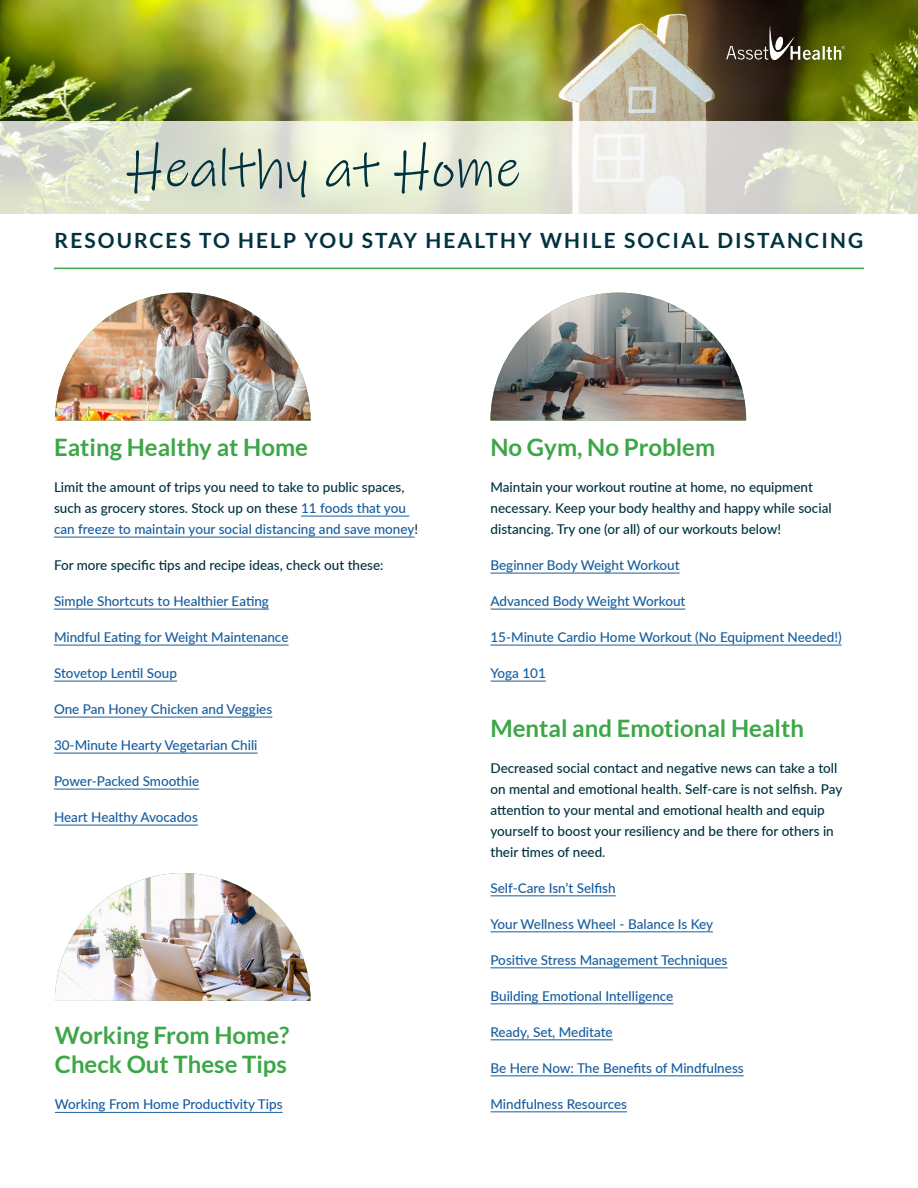
<style>
.page{position:relative;width:918px;height:1188px;background:#fff}
.page>*{position:absolute;margin:0;border:0;box-sizing:border-box;transform-origin:0 0}
.t1{font:54px "Ink Free";color:#00323f}
.BODY_STYLE{font:700 24px/28.8px "Lato";color:#3da647}
.Subhead_-_Align_Cent{font:700 21px "Lato";letter-spacing:.1em;color:#00323f}
.BODY_STYLE-2{font:500 13.5px/21px "Lato";color:#00323f}
.BODY_STYLE-3{font:500 13.5px "Lato";color:#175d9e}
.s1{color:#175d9e}
</style>
<div class="page">
<hr style="left:491px;top:573px;width:189px;height:1px;background:#175d9e">
<hr style="left:491px;top:609px;width:195px;height:1px;background:#175d9e">
<hr style="left:491px;top:645px;width:351px;height:1px;background:#175d9e">
<hr style="left:491px;top:681px;width:55px;height:1px;background:#175d9e">
<hr style="left:54px;top:268px;width:810px;height:1px;background:#3da647">
<hr style="left:301px;top:516px;width:108px;height:1px;background:#175d9e">
<hr style="left:54px;top:537px;width:361px;height:1px;background:#175d9e">
<hr style="left:54px;top:609px;width:215px;height:1px;background:#175d9e">
<hr style="left:54px;top:645px;width:235px;height:1px;background:#175d9e">
<hr style="left:54px;top:681px;width:123px;height:1px;background:#175d9e">
<hr style="left:54px;top:717px;width:218px;height:1px;background:#175d9e">
<hr style="left:54px;top:753px;width:204px;height:1px;background:#175d9e">
<hr style="left:54px;top:789px;width:145px;height:1px;background:#175d9e">
<hr style="left:54px;top:825px;width:144px;height:1px;background:#175d9e">
<hr style="left:491px;top:896px;width:125px;height:1px;background:#175d9e">
<hr style="left:491px;top:932px;width:222px;height:1px;background:#175d9e">
<hr style="left:491px;top:968px;width:237px;height:1px;background:#175d9e">
<hr style="left:491px;top:1004px;width:182px;height:1px;background:#175d9e">
<hr style="left:491px;top:1040px;width:122px;height:1px;background:#175d9e">
<hr style="left:491px;top:1076px;width:253px;height:1px;background:#175d9e">
<hr style="left:491px;top:1112px;width:136px;height:1px;background:#175d9e">
<hr style="left:55px;top:1112px;width:228px;height:1px;background:#175d9e">
<img style="left:55px;top:873px;width:256px;height:128px">
<img style="left:55px;top:293px;width:256px;height:127px">
<img style="left:491px;top:293px;width:255px;height:127px">
<img style="left:0;top:0;width:918px;height:121px">
<svg style="left:0;top:121px;width:918px;height:93px;background:#e3e6d6"></svg>
<img style="left:727px;top:26px;width:118px;height:33px">
<p class="t1" style="left:128px;top:137px;width:394px">Healthy at Home</p>
<p class="Subhead_-_Align_Cent" style="left:55px;top:228px;width:810px">RESOURCES TO HELP YOU STAY HEALTHY WHILE SOCIAL DISTANCING</p>
<p class="BODY_STYLE" style="left:54px;top:432px;width:256px">Eating Healthy at Home</p>
<p class="BODY_STYLE-2" style="left:54px;top:476px;width:366px">Limit the amount of trips you need to take to public spaces, such as grocery stores. Stock up on these <span class="s1">11 foods that you can freeze to maintain your social distancing and save money</span>!</p>
<p class="BODY_STYLE-2" style="left:54px;top:554px;width:331px">For more specific tips and recipe ideas, check out these:</p>
<p class="BODY_STYLE-3" style="left:54px;top:591px;width:217px">Simple Shortcuts to Healthier Eating</p>
<p class="BODY_STYLE-3" style="left:54px;top:627px;width:236px">Mindful Eating for Weight Maintenance</p>
<p class="BODY_STYLE-3" style="left:54px;top:663px;width:125px">Stovetop Lentil Soup</p>
<p class="BODY_STYLE-3" style="left:54px;top:699px;width:220px">One Pan Honey Chicken and Veggies</p>
<p class="BODY_STYLE-3" style="left:54px;top:735px;width:205px">30-Minute Hearty Vegetarian Chili</p>
<p class="BODY_STYLE-3" style="left:54px;top:771px;width:147px">Power-Packed Smoothie</p>
<p class="BODY_STYLE-3" style="left:54px;top:807px;width:145px">Heart Healthy Avocados</p>
<p class="BODY_STYLE" style="left:55px;top:1021px;width:236px">Working From Home?<br>Check Out These Tips</p>
<p class="BODY_STYLE-3" style="left:55px;top:1095px;width:229px">Working From Home Productivity Tips</p>
<p class="BODY_STYLE" style="left:491px;top:432px;width:226px">No Gym, No Problem</p>
<p class="BODY_STYLE-2" style="left:491px;top:476px;width:343px">Maintain your workout routine at home, no equipment necessary. Keep your body healthy and happy while social distancing. Try one (or all) of our workouts below!</p>
<p class="BODY_STYLE-3" style="left:491px;top:555px;width:191px">Beginner Body Weight Workout</p>
<p class="BODY_STYLE-3" style="left:491px;top:591px;width:197px">Advanced Body Weight Workout</p>
<p class="BODY_STYLE-3" style="left:491px;top:627px;width:353px">15-Minute Cardio Home Workout (No Equipment Needed!)</p>
<p class="BODY_STYLE-3" style="left:491px;top:663px;width:57px">Yoga 101</p>
<p class="BODY_STYLE" style="left:491px;top:713px;width:315px">Mental and Emotional Health</p>
<p class="BODY_STYLE-2" style="left:491px;top:757px;width:353px">Decreased social contact and negative news can take a toll on mental and emotional health. Self-care is not selfish. Pay attention to your mental and emotional health and equip yourself to boost your resiliency and be there for others in their times of need.</p>
<p class="BODY_STYLE-3" style="left:491px;top:878px;width:127px">Self-Care Isn’t Selfish</p>
<p class="BODY_STYLE-3" style="left:491px;top:914px;width:224px">Your Wellness Wheel - Balance Is Key</p>
<p class="BODY_STYLE-3" style="left:491px;top:950px;width:238px">Positive Stress Management Techniques</p>
<p class="BODY_STYLE-3" style="left:491px;top:986px;width:184px">Building Emotional Intelligence</p>
<p class="BODY_STYLE-3" style="left:491px;top:1022px;width:124px">Ready, Set, Meditate</p>
<p class="BODY_STYLE-3" style="left:491px;top:1058px;width:255px">Be Here Now: The Benefits of Mindfulness</p>
<p class="BODY_STYLE-3" style="left:491px;top:1094px;width:138px">Mindfulness Resources</p>
</div>
